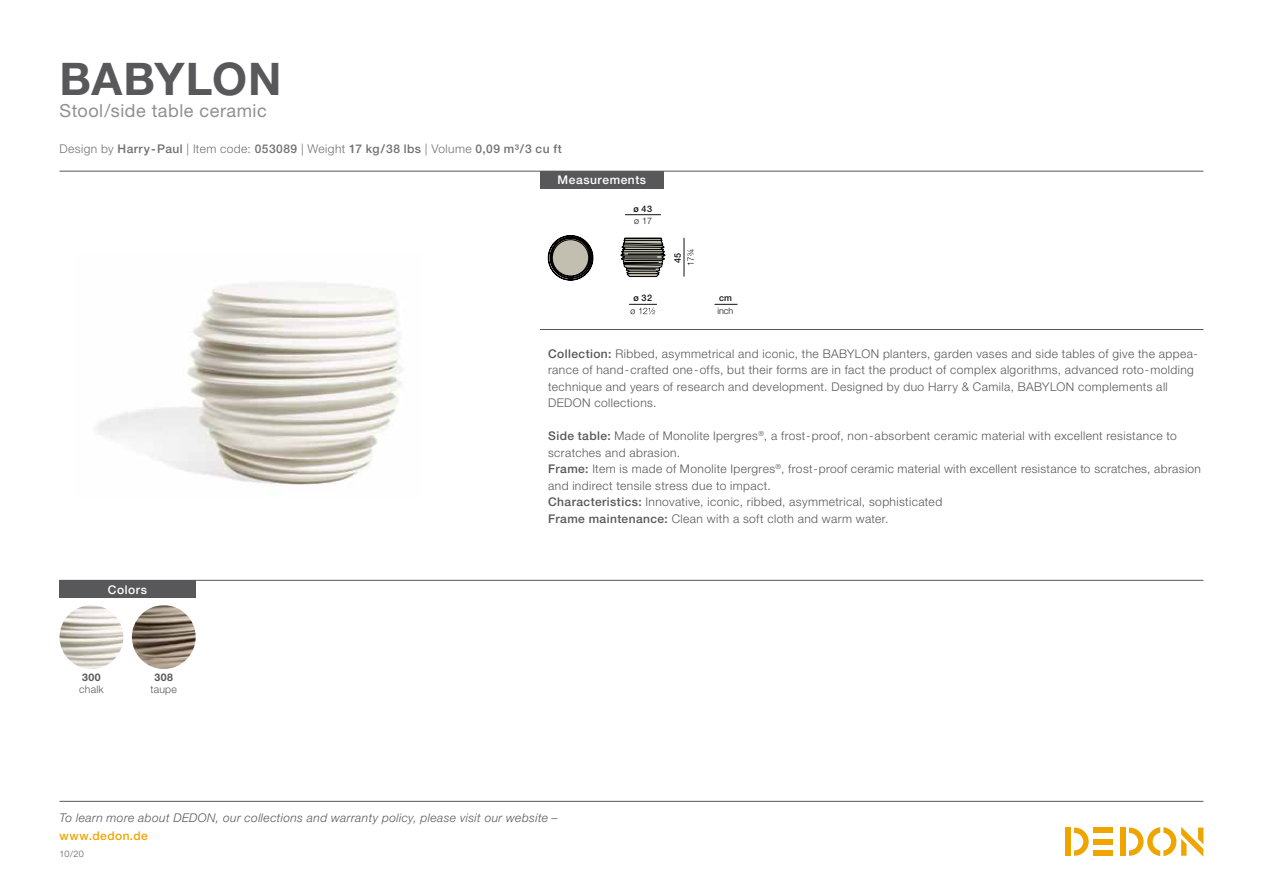
<style>
.page{position:relative;width:1263px;height:893px;background:#fff}
.page>*{position:absolute;margin:0;border:0;box-sizing:border-box;transform-origin:0 0}
.t1{font:700 45px "Helvetica Neue LT";letter-spacing:.015em;color:#58585a}
.t2{font:18px "Helvetica Neue LT";letter-spacing:.025em;color:#928f8f}
.t3{font:300 12px/16.5px "Helvetica Neue LT";letter-spacing:.035em;color:#58585a}
.t4{font:italic 300 12px "Helvetica Neue LT";letter-spacing:.035em;color:#58585a}
.t5{font:500 12px "Helvetica Neue LT";letter-spacing:.04em;color:#727171}
.t6{font:500 12px "Helvetica Neue LT";letter-spacing:.045em;color:#fff}
.t7{font:500 12px "Helvetica Neue LT";letter-spacing:.035em;color:#eea500}
.t8{font:300 10.5px "Helvetica Neue LT";letter-spacing:.02em;color:#58585a}
.t9{font:700 10.5px "Helvetica Neue LT";letter-spacing:.04em;color:#58585a}
.t10{font:300 9px/12.9px "Helvetica Neue LT";color:#121212}
.t11{font:500 9px "Helvetica Neue LT";color:#121212}
.t12{font:300 9px "Helvetica Neue LT";color:#58585a}
.s1{font-weight:300}
.s2{font-weight:500;color:#010101}
.s3{font-weight:500}
.s4{color:#010101}
</style>
<div class="page">
<div style="left:1120px;top:827px;width:5px;height:29px;background:#eea500"></div>
<div style="left:1094px;top:827px;width:19px;height:6px;background:#eea500"></div>
<div style="left:1094px;top:850px;width:19px;height:6px;background:#eea500"></div>
<div style="left:1094px;top:839px;width:19px;height:5px;background:#eea500"></div>
<svg style="left:1074px;top:827px;width:15px;height:29px"></svg>
<div style="left:1065px;top:827px;width:6px;height:29px;background:#eea500"></div>
<svg style="left:1129px;top:827px;width:74px;height:29px"></svg>
<hr style="left:60px;top:801px;width:1143px;height:1px;background:#565757">
<hr style="left:60px;top:580px;width:1143px;height:1px;background:#565757">
<hr style="left:60px;top:171px;width:1143px;height:1px;background:#565757">
<hr style="left:540px;top:329px;width:663px;height:1px;background:#565757">
<div style="left:540px;top:171px;width:124px;height:17px;background:#58585a"></div>
<div style="left:60px;top:580px;width:136px;height:18px;background:#58585a"></div>
<img style="left:96px;top:283px;width:306px;height:203px">
<svg style="left:714px;top:304px;width:23px;height:1px"></svg>
<svg style="left:629px;top:304px;width:28px;height:10px"></svg>
<hr style="left:625px;top:214px;width:36px;height:1px;background:#121212">
<svg style="left:687px;top:249px;width:7px;height:16px"></svg>
<hr style="left:684px;top:238px;width:1px;height:39px;background:#121212">
<svg style="left:621px;top:238px;width:44px;height:39px;background:#6b6a64"></svg>
<svg style="left:548px;top:235px;width:45px;height:45px"></svg>
<img style="left:132px;top:605px;width:64px;height:64px;border-radius:32px">
<img style="left:60px;top:605px;width:63px;height:64px;border-radius:32px">
<h1 class="t1" style="left:60px;top:51px;width:223px">BABYLON</h1>
<h2 class="t2" style="left:60px;top:100px;width:209px">Stool/side table ceramic</h2>
<p class="t5" style="left:60px;top:142px;width:504px"><span class="s1">Design by</span> Harry-Paul <span class="s1">| Item code:</span> 053089 <span class="s1">| Weight</span> 17 kg/38 lbs <span class="s1">| Volume</span> 0,09 m³/3 cu ft</p>
<p class="t6" style="left:558px;top:173px;width:90px">Measurements</p>
<p class="t10" style="left:634px;top:202px;width:20px"><span class="s2">ø</span> <span class="s3">43 </span>ø 17</p>
<p class="t11" style="left:634px;top:293px;width:20px"><span class="s4">ø</span> 32</p>
<p class="t11" style="left:672px;top:263px;width:12px;rotate:-90deg">45</p>
<p class="t11" style="left:719px;top:293px;width:14px">cm</p>
<p class="t10" style="left:717px;top:304px;width:18px">inch</p>
<p class="t6" style="left:108px;top:582px;width:41px">Colors</p>
<p class="t9" style="left:82px;top:671px;width:20px">300</p>
<p class="t8" style="left:79px;top:683px;width:26px">chalk</p>
<p class="t9" style="left:155px;top:671px;width:20px">308</p>
<p class="t8" style="left:151px;top:683px;width:28px">taupe</p>
<p class="t3" style="left:548px;top:345px;width:651px"><span class="s3">Collection:</span> Ribbed, asymmetrical and iconic, the BABYLON planters, garden vases and side tables of give the appea&shy;rance of hand-crafted one-offs, but their forms are in fact the product of complex algorithms, advanced roto-molding technique and years of research and development. Designed by duo Harry &amp; Camila, BABYLON complements all DEDON collections.</p>
<p class="t3" style="left:548px;top:427px;width:654px"><span class="s3">Side table:</span> Made of Monolite Ipergres<sup>®</sup>, a frost-proof, non-absorbent ceramic material with excellent resistance to scratches and abrasion.<br><span class="s3">Frame:</span> Item is made of Monolite Ipergres<sup>®</sup>, frost-proof ceramic material with excellent resistance to scratches, abrasion and indirect tensile stress due to impact.<br><span class="s3">Characteristics:</span> Innovative, iconic, ribbed, asymmetrical, sophisticated<br><span class="s3">Frame maintenance:</span> Clean with a soft cloth and warm water.</p>
<p class="t4" style="left:60px;top:811px;width:500px">To learn more about DEDON, our collections and warranty policy, please visit our website –</p>
<p class="t7" style="left:60px;top:829px;width:90px">www.dedon.de</p>
<p class="t12" style="left:60px;top:848px;width:26px">10/20</p>
</div>
